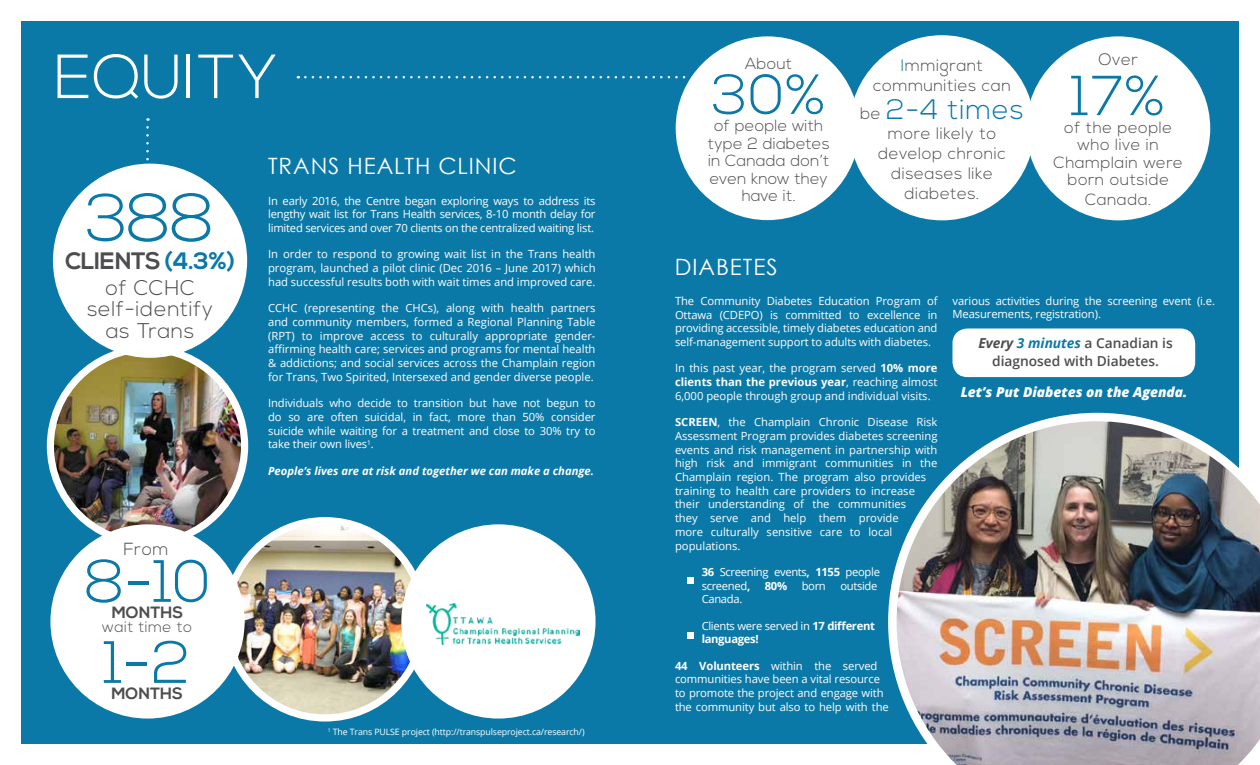
<style>
.page{position:relative;width:1260px;height:765px;background:#fff}
.page>*{position:absolute;margin:0;border:0;box-sizing:border-box;transform-origin:0 0}
.t1{font:300 66.88px "Nexa";color:#0b79a7}
.t2{font:300 62.12px "Nexa";color:#fff}
.t3{font:300 59.5px "Nexa";color:#0b79a7}
.t4{font:300 56.25px "Nexa";color:#0b79a7}
.t5{font:300 28.12px "Nexa";letter-spacing:.03em;color:#0b79a7}
.t6{font:700 23.75px "Nexa";letter-spacing:-.02em;color:#4d4d4f}
.t7{font:22.5px "Century Gothic";letter-spacing:.04em;color:#fff}
.t8{font:300 21.25px/21.2px "Nexa";letter-spacing:.03em;color:#4d4d4f;text-align:center}
.t9{font:300 17.5px "Nexa";color:#4d4d4f}
.t10{font:300 16.62px/19.9px "Nexa";letter-spacing:.03em;color:#4d4d4f;text-align:center}
.t11{font:700 16.38px "Nexa";color:#4d4d4f}
.t12{font:300 16.25px/17.5px "Nexa";letter-spacing:.03em;color:#4d4d4f;text-align:center}
.t13{font:300 16.12px/17.5px "Nexa";letter-spacing:.01em;color:#4d4d4f;text-align:center}
.t14{font:300 15.12px "Nexa";letter-spacing:.03em;color:#4d4d4f}
.t15{font:600 13.75px/18.4px "Open Sans";color:#4d4d4f;text-align:center}
.t16{font:italic 800 13.75px "Open Sans";color:#fff}
.t17{font:11.25px/13.8px "Open Sans";color:#fff;text-align:justify}
.t18{font:italic 700 11.25px "Open Sans";color:#fff}
.t19{font:11.25px/13.8px "Open Sans";letter-spacing:-.03em;color:#fff}
.t20{font:700 11.25px/13.8px "Open Sans";letter-spacing:-.03em;color:#fff}
.t21{font:8.75px "Open Sans";letter-spacing:-.01em;color:#fff}
.s1{color:#0b79a7}
.s2{font-size:16.62px;color:#4d4d4f}
.s3{font-weight:700}
.s4{font-weight:400}
.s5{font-weight:700;font-style:italic}
.s6{font-weight:700;font-style:italic;color:#0b79a7}
</style>
<div class="page">
<div style="left:21px;top:21px;width:1218px;height:723px;background:#0b79a7"></div>
<div style="left:676px;top:36px;width:183px;height:184px;background:#fff;border-radius:50%"></div>
<svg style="left:146px;top:127px;width:3px;height:37px"></svg>
<svg style="left:305px;top:76px;width:387px;height:2px"></svg>
<img style="left:50px;top:349px;width:195px;height:194px;border-radius:97px">
<div style="left:47px;top:345px;width:201px;height:202px;border:7px solid #fff;border-radius:50%"></div>
<div style="left:849px;top:35px;width:186px;height:185px;background:#fff;border-radius:50%"></div>
<div style="left:687px;top:577px;width:7px;height:7px;background:#fff"></div>
<div style="left:687px;top:632px;width:7px;height:7px;background:#fff"></div>
<img style="left:226px;top:521px;width:198px;height:197px;border-radius:97px">
<div style="left:223px;top:517px;width:204px;height:205px;border:7px solid #fff;border-radius:50%"></div>
<img style="left:888px;top:413px;width:372px;height:352px">
<div style="left:53px;top:164px;width:194px;height:194px;background:#fff;border-radius:50%"></div>
<div style="left:50px;top:524px;width:195px;height:195px;background:#fff;border-radius:50%"></div>
<div style="left:401px;top:524px;width:195px;height:195px;background:#fff;border-radius:50%"></div>
<div style="left:1029px;top:40px;width:178px;height:177px;background:#fff;border-radius:50%"></div>
<div style="left:1026px;top:36px;width:184px;height:184px;border:6px solid #fff;border-radius:50%"></div>
<img style="left:426px;top:603px;width:154px;height:42px">
<div style="left:952px;top:328px;width:243px;height:49px;background:#fff;border-radius:15px"></div>
<h2 class="t2" style="left:54px;top:41px;width:226px">EQUITY</h2>
<h1 class="t1" style="left:85px;top:179px;width:131px">388</h1>
<h3 class="t6" style="left:65px;top:247px;width:171px">CLIENTS <span class="s1">(4.3%)</span></h3>
<h3 class="t8" style="left:87px;top:278px;width:128px">of CCHC self-identify as Trans</h3>
<h3 class="t9" style="left:123px;top:539px;width:47px">From</h3>
<h3 class="t3" style="left:84px;top:547px;width:128px">8-10</h3>
<h3 class="t11" style="left:112px;top:603px;width:73px">MONTHS</h3>
<h3 class="t3" style="left:104px;top:628px;width:89px">1-2</h3>
<h3 class="t11" style="left:112px;top:684px;width:73px">MONTHS</h3>
<h3 class="t14" style="left:102px;top:618px;width:91px">wait time to</h3>
<h3 class="t7" style="left:268px;top:152px;width:248px">TRANS HEALTH CLINIC</h3>
<p class="t17" style="left:268px;top:193px;width:329px">In early 2016, the Centre began exploring ways to address its lengthy wait list for Trans Health services, 8-10 month delay for limited services and over 70 clients on the centralized waiting list.</p>
<p class="t17" style="left:268px;top:247px;width:329px">In order to respond to growing wait list in the Trans health program, launched a pilot clinic (Dec 2016 – June 2017) which had successful results both with wait times and improved care.</p>
<p class="t17" style="left:268px;top:301px;width:329px">CCHC (representing the CHCs), along with health partners and community members, formed a Regional Planning Table (RPT) to improve access to culturally appropriate gender&shy;affirming health care; services and programs for mental health &amp; addictions; and social services across the Champlain region for Trans, Two Spirited, Intersexed and gender diverse people.</p>
<p class="t17" style="left:268px;top:396px;width:329px">Individuals who decide to transition but have not begun to do so are often suicidal, in fact, more than 50% consider suicide while waiting for a treatment and close to 30% try to take their own lives<sup>1</sup>.</p>
<p class="t18" style="left:268px;top:463px;width:328px">People’s lives are at risk and together we can make a change.</p>
<p class="t21" style="left:328px;top:725px;width:258px"><sup>1</sup> The Trans PULSE project (http://transpulseproject.ca/research/)</p>
<h3 class="t13" style="left:745px;top:55px;width:48px">About</h3>
<h3 class="t4" style="left:711px;top:62px;width:116px">30%</h3>
<h3 class="t13" style="left:708px;top:118px;width:124px">of people with type 2 diabetes in Canada don’t even know they have it.</h3>
<h3 class="t7" style="left:675px;top:253px;width:104px">DIABETES</h3>
<h3 class="t10" style="left:873px;top:57px;width:139px"><span class="s1">I</span>mmigrant communities can</h3>
<h3 class="t5" style="left:860px;top:94px;width:165px"><span class="s2">be</span> 2-4 times</h3>
<h3 class="t10" style="left:878px;top:124px;width:129px">more likely to develop chronic diseases like diabetes.</h3>
<h3 class="t10" style="left:1099px;top:50px;width:41px">Over</h3>
<h3 class="t4" style="left:1071px;top:64px;width:96px">17%</h3>
<h3 class="t12" style="left:1054px;top:137px;width:131px">who live in<br>Champlain were born outside</h3>
<h3 class="t12" style="left:1085px;top:191px;width:68px">Canada.</h3>
<h3 class="t12" style="left:1064px;top:119px;width:109px">of the people</h3>
<p class="t17" style="left:675px;top:294px;width:264px">The Community Diabetes Education Program of Ottawa (CDEPO) is committed to excellence in providing accessible, timely diabetes education and self-management support to adults with diabetes.</p>
<p class="t17" style="left:675px;top:361px;width:264px">In this past year, the program served <span class="s3">10% more clients than the previous year</span>, reaching almost 6,000 people through group and individual visits.</p>
<p class="t17" style="left:675px;top:415px;width:264px;text-align:left"><span class="s3">SCREEN</span>, the Champlain Chronic Disease Risk Assessment Program provides diabetes screening events and risk management in partnership with high risk and immigrant communities in the Champlain region. The program also provides training to health care providers to increase their understanding of the communities<br>they serve and help them provide<br>more culturally sensitive care to local populations.</p>
<p class="t19" style="left:702px;top:565px;width:180px"><span class="s3">36</span> Screening events<span class="s3">, 1155</span> people screened<span class="s3">,</span></p>
<p class="t20" style="left:765px;top:578px;width:24px">80%</p>
<p class="t17" style="left:802px;top:578px;width:26px">born</p>
<p class="t19" style="left:840px;top:578px;width:39px">outside</p>
<p class="t17" style="left:702px;top:592px;width:42px">Canada.</p>
<p class="t20" style="left:702px;top:618px;width:175px"><span class="s4">Clients were served in</span> 17 different languages!</p>
<p class="t17" style="left:675px;top:658px;width:215px;text-align:left"><span class="s3">44 Volunteers</span> within the served communities have been a vital resource to promote the project and engage with the community but also to help with the</p>
<p class="t17" style="left:953px;top:293px;width:264px">various activities during the screening event (i.e.<br>Measurements, registration).</p>
<p class="t15" style="left:978px;top:333px;width:196px"><span class="s5">Every</span> <span class="s6">3 minutes</span> a Canadian is diagnosed with Diabetes.</p>
<p class="t16" style="left:961px;top:382px;width:228px">Let’s Put Diabetes on the Agenda.</p>
</div>
